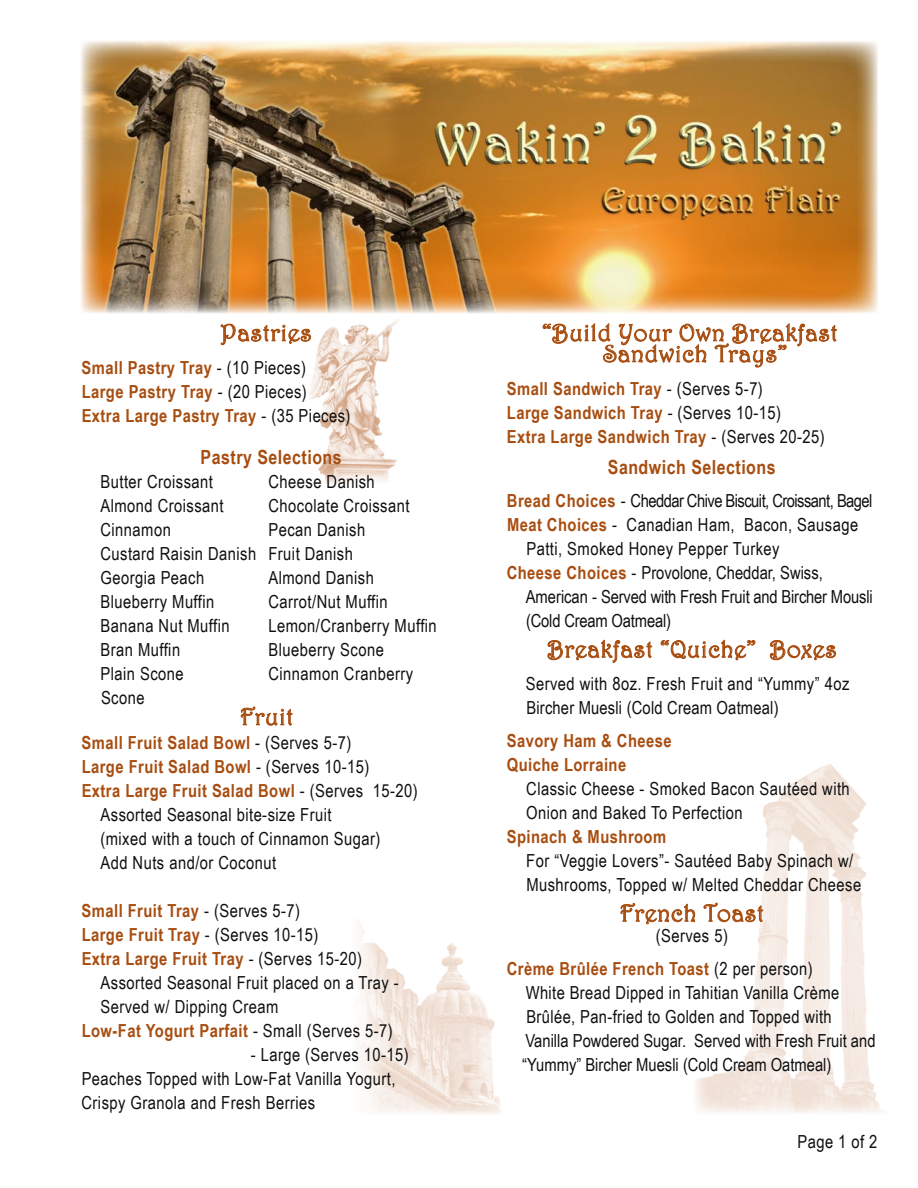
<style>
.page{position:relative;width:918px;height:1188px;background:#fff}
.page>*{position:absolute;margin:0;border:0;box-sizing:border-box;transform-origin:0 0}
.t1{font:24px "Harrington";letter-spacing:.025em;color:#a84d10}
.t2{font:700 19.5px "Arial Narrow";letter-spacing:.025em;color:#a84d10}
.t3{font:18px/24px "Arial Narrow";letter-spacing:.025em;color:#0f0f0f}
.t4{font:700 18px "Arial Narrow";letter-spacing:.025em;color:#a84d10}
.t5{font:18px/24px "Arial Narrow";color:#0f0f0f}
.t6{font:18px/24px "Arial Narrow";letter-spacing:-.01em;color:#0f0f0f}
.t7{font:18px "Arial Narrow";letter-spacing:-.03em;color:#0f0f0f}
.s1{font-weight:400;color:#0f0f0f}
.s2{font-weight:700;color:#a84d10}
</style>
<div class="page">
<img style="left:357px;top:921px;width:144px;height:193px">
<img style="left:309px;top:320px;width:90px;height:164px">
<img style="left:695px;top:763px;width:189px;height:350px">
<svg style="left:220px;top:323px;width:91px;height:23px"></svg>
<svg style="left:240px;top:706px;width:53px;height:20px"></svg>
<svg style="left:542px;top:323px;width:295px;height:45px"></svg>
<svg style="left:547px;top:640px;width:105px;height:23px"></svg>
<svg style="left:660px;top:639px;width:96px;height:22px"></svg>
<svg style="left:770px;top:640px;width:66px;height:21px"></svg>
<svg style="left:620px;top:903px;width:75px;height:22px"></svg>
<svg style="left:703px;top:903px;width:60px;height:20px"></svg>
<img style="left:81px;top:41px;width:796px;height:272px">
<p class="t1" style="left:221px;top:318px;width:93px">Pastries</p>
<p class="t4" style="left:82px;top:357px;width:226px">Small Pastry Tray <span class="s1">- (10 Pieces)</span></p>
<p class="t4" style="left:82px;top:381px;width:227px">Large Pastry Tray <span class="s1">- (20 Pieces)</span></p>
<p class="t4" style="left:82px;top:405px;width:270px">Extra Large Pastry Tray <span class="s1">- (35 Pieces)</span></p>
<p class="t2" style="left:201px;top:446px;width:143px">Pastry Selections</p>
<p class="t3" style="left:100px;top:469px;width:114px">Butter Croissant</p>
<p class="t3" style="left:268px;top:469px;width:108px">Cheese Danish</p>
<p class="t3" style="left:100px;top:493px;width:125px">Almond Croissant</p>
<p class="t3" style="left:268px;top:493px;width:142px">Chocolate Croissant</p>
<p class="t3" style="left:100px;top:517px;width:72px">Cinnamon</p>
<p class="t3" style="left:268px;top:517px;width:98px">Pecan Danish</p>
<p class="t3" style="left:100px;top:541px;width:254px">Custard Raisin Danish Fruit Danish</p>
<p class="t3" style="left:100px;top:565px;width:105px">Georgia Peach</p>
<p class="t3" style="left:268px;top:565px;width:107px">Almond Danish</p>
<p class="t3" style="left:100px;top:589px;width:115px">Blueberry Muffin</p>
<p class="t3" style="left:268px;top:589px;width:121px">Carrot/Nut Muffin</p>
<p class="t3" style="left:100px;top:613px;width:131px">Banana Nut Muffin</p>
<p class="t3" style="left:268px;top:613px;width:170px">Lemon/Cranberry Muffin</p>
<p class="t3" style="left:100px;top:637px;width:81px">Bran Muffin</p>
<p class="t3" style="left:268px;top:637px;width:117px">Blueberry Scone</p>
<p class="t3" style="left:100px;top:661px;width:85px">Plain Scone</p>
<p class="t3" style="left:268px;top:661px;width:146px">Cinnamon Cranberry</p>
<p class="t3" style="left:101px;top:685px;width:45px">Scone</p>
<p class="t1" style="left:240px;top:702px;width:55px">Fruit</p>
<p class="t4" style="left:82px;top:732px;width:271px">Small Fruit Salad Bowl <span class="s1">- (Serves 5-7)</span></p>
<p class="t4" style="left:82px;top:756px;width:289px">Large Fruit Salad Bowl <span class="s1">- (Serves 10-15)</span></p>
<p class="t3" style="left:101px;top:778px;width:319px;text-indent:-19px"><span class="s2">Extra Large Fruit Salad Bowl</span> - (Serves 15-20)<br>Assorted Seasonal bite-size Fruit</p>
<p class="t3" style="left:100px;top:826px;width:281px">(mixed with a touch of Cinnamon Sugar)</p>
<p class="t3" style="left:100px;top:850px;width:177px">Add Nuts and/or Coconut</p>
<p class="t4" style="left:82px;top:900px;width:220px">Small Fruit Tray <span class="s1">- (Serves 5-7)</span></p>
<p class="t4" style="left:82px;top:924px;width:238px">Large Fruit Tray <span class="s1">- (Serves 10-15)</span></p>
<p class="t3" style="left:101px;top:946px;width:300px;text-indent:-19px"><span class="s2">Extra Large Fruit Tray</span> - (Serves 15-20)<br>Assorted Seasonal Fruit placed on a Tray -</p>
<p class="t3" style="left:100px;top:994px;width:180px">Served w/ Dipping Cream</p>
<p class="t4" style="left:82px;top:1020px;width:313px">Low-Fat Yogurt Parfait <span class="s1">- Small (Serves 5-7)</span></p>
<p class="t3" style="left:251px;top:1042px;width:159px">- Large (Serves 10-15)</p>
<p class="t3" style="left:82px;top:1066px;width:315px">Peaches Topped with Low-Fat Vanilla Yogurt,</p>
<p class="t3" style="left:81px;top:1090px;width:235px">Crispy Granola and Fresh Berries</p>
<p class="t1" style="left:542px;top:318px;width:297px">“Build Your Own Breakfast</p>
<p class="t1" style="left:603px;top:339px;width:186px">Sandwich Trays”</p>
<p class="t4" style="left:507px;top:378px;width:258px">Small Sandwich Tray <span class="s1">- (Serves 5-7)</span></p>
<p class="t4" style="left:507px;top:402px;width:276px">Large Sandwich Tray <span class="s1">- (Serves 10-15)</span></p>
<p class="t4" style="left:507px;top:426px;width:319px">Extra Large Sandwich Tray <span class="s1">- (Serves 20-25)</span></p>
<p class="t2" style="left:608px;top:456px;width:169px">Sandwich Selections</p>
<p class="t7" style="left:507px;top:491px;width:367px"><span class="s2">Bread Choices</span> - Cheddar Chive Biscuit, Croissant, Bagel</p>
<p class="t3" style="left:526px;top:513px;width:333px;text-indent:-19px"><span class="s2">Meat Choices</span> - Canadian Ham, Bacon, Sausage<br>Patti, Smoked Honey Pepper Turkey</p>
<p class="t5" style="left:507px;top:561px;width:318px"><span class="s2">Cheese Choices</span> - Provolone, Cheddar, Swiss,</p>
<p class="t6" style="left:526px;top:585px;width:348px">American - Served with Fresh Fruit and Bircher Mousli (Cold Cream Oatmeal)</p>
<p class="t1" style="left:547px;top:635px;width:291px">Breakfast “Quiche” Boxes</p>
<p class="t3" style="left:526px;top:672px;width:325px">Served with 8oz. Fresh Fruit and “Yummy” 4oz<br>Bircher Muesli (Cold Cream Oatmeal)</p>
<p class="t4" style="left:507px;top:731px;width:166px">Savory Ham &amp; Cheese</p>
<p class="t3" style="left:526px;top:753px;width:325px;text-indent:-19px"><span class="s2">Quiche Lorraine<br></span>Classic Cheese - Smoked Bacon Sautéed with<br>Onion and Baked To Perfection</p>
<p class="t3" style="left:526px;top:825px;width:336px;text-indent:-19px"><span class="s2">Spinach &amp; Mushroom<br></span>For “Veggie Lovers”- Sautéed Baby Spinach w/<br>Mushrooms, Topped w/ Melted Cheddar Cheese</p>
<p class="t1" style="left:620px;top:899px;width:146px">French Toast</p>
<p class="t3" style="left:656px;top:924px;width:74px">(Serves 5)</p>
<p class="t4" style="left:507px;top:959px;width:308px">Crème Brûlée French Toast <span class="s1">(2 per person)</span></p>
<p class="t5" style="left:522px;top:981px;width:355px">White Bread Dipped in Tahitian Vanilla Crème Brûlée, Pan-fried to Golden and Topped with<br>Vanilla Powdered Sugar. Served with Fresh Fruit and “Yummy” Bircher Muesli (Cold Cream Oatmeal)</p>
<p class="t3" style="left:797px;top:1130px;width:82px">Page 1 of 2</p>
</div>
